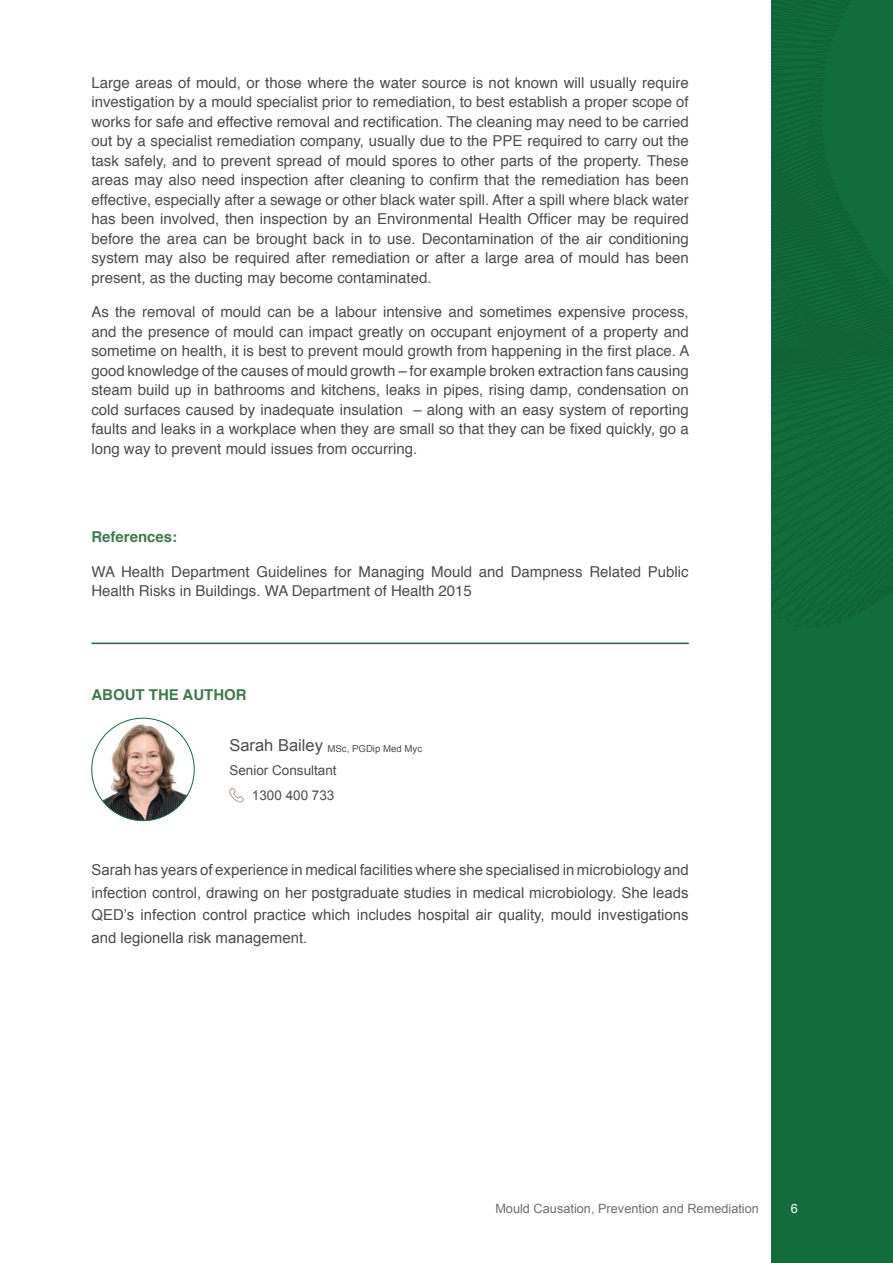
<style>
.page{position:relative;width:893px;height:1263px;background:#fff}
.page>*{position:absolute;margin:0;border:0;box-sizing:border-box;transform-origin:0 0}
.Normal__Web{font:15px/19.5px "Helvetica";color:#4b4c4d;text-align:justify}
.Paragraph_-_normal{font:15px/22.5px "Arial";color:#4b4c4d;text-align:justify}
.Normal__Web-2{font:700 15px "Helvetica";color:#407b4c}
.Paragraph_-_normal-2{font:13.5px "Arial";color:#4b4c4d}
.t1{font:12.75px "Arial";color:#6c6d70}
.t2{font:12.75px "Arial";color:#fff}
.Paragraph_-_normal-3{font:9.6px "Arial";color:#4b4c4d}
.s1{font-size:16.5px}
</style>
<div class="page">
<div style="left:771px;top:0;width:122px;height:1263px;background:#126d3b"></div>
<svg style="left:771px;top:0;width:122px;height:628px"></svg>
<img style="left:92px;top:718px;width:102px;height:103px;border-radius:51px">
<svg style="left:229px;top:788px;width:15px;height:14px"></svg>
<hr style="left:91px;top:643px;width:598px;height:1px;background:#126d3b">
<p class="Normal__Web" style="left:91px;top:73px;width:599px">Large areas of mould, or those where the water source is not known will usually require investigation by a mould specialist prior to remediation, to best establish a proper scope of works for safe and effective removal and rectification. The cleaning may need to be carried out by a specialist remediation company, usually due to the PPE required to carry out the task safely, and to prevent spread of mould spores to other parts of the property. These areas may also need inspection after cleaning to confirm that the remediation has been effective, especially after a sewage or other black water spill. After a spill where black water has been involved, then inspection by an Environmental Health Officer may be required before the area can be brought back in to use. Decontamination of the air conditioning system may also be required after remediation or after a large area of mould has been present, as the ducting may become contaminated.</p>
<p class="Normal__Web" style="left:91px;top:303px;width:600px">As the removal of mould can be a labour intensive and sometimes expensive process, and the presence of mould can impact greatly on occupant enjoyment of a property and sometime on health, it is best to prevent mould growth from happening in the first place. A good knowledge of the causes of mould growth – for example broken extraction fans causing steam build up in bathrooms and kitchens, leaks in pipes, rising damp, condensation on cold surfaces caused by inadequate insulation – along with an easy system of reporting faults and leaks in a workplace when they are small so that they can be fixed quickly, go a long way to prevent mould issues from occurring.</p>
<p class="Normal__Web-2" style="left:91px;top:525px;width:87px">References:</p>
<p class="Normal__Web" style="left:91px;top:562px;width:599px">WA Health Department Guidelines for Managing Mould and Dampness Related Public<br>Health Risks in Buildings. WA Department of Health 2015</p>
<p class="Normal__Web-2" style="left:91px;top:682px;width:157px">ABOUT THE AUTHOR</p>
<p class="Paragraph_-_normal-3" style="left:229px;top:742px;width:194px"><span class="s1">Sarah Bailey</span> MSc, PGDip Med Myc</p>
<p class="Paragraph_-_normal-2" style="left:229px;top:761px;width:109px">Senior Consultant</p>
<p class="Paragraph_-_normal-2" style="left:252px;top:787px;width:84px">1300 400 733</p>
<p class="Paragraph_-_normal" style="left:91px;top:859px;width:599px">Sarah has years of experience in medical facilities where she specialised in microbiology and infection control, drawing on her postgraduate studies in medical microbiology. She leads QED’s infection control practice which includes hospital air quality, mould investigations and legionella risk management.</p>
<p class="t1" style="left:495px;top:1200px;width:265px">Mould Causation, Prevention and Remediation</p>
<p class="t2" style="left:791px;top:1200px;width:9px">6</p>
</div>
